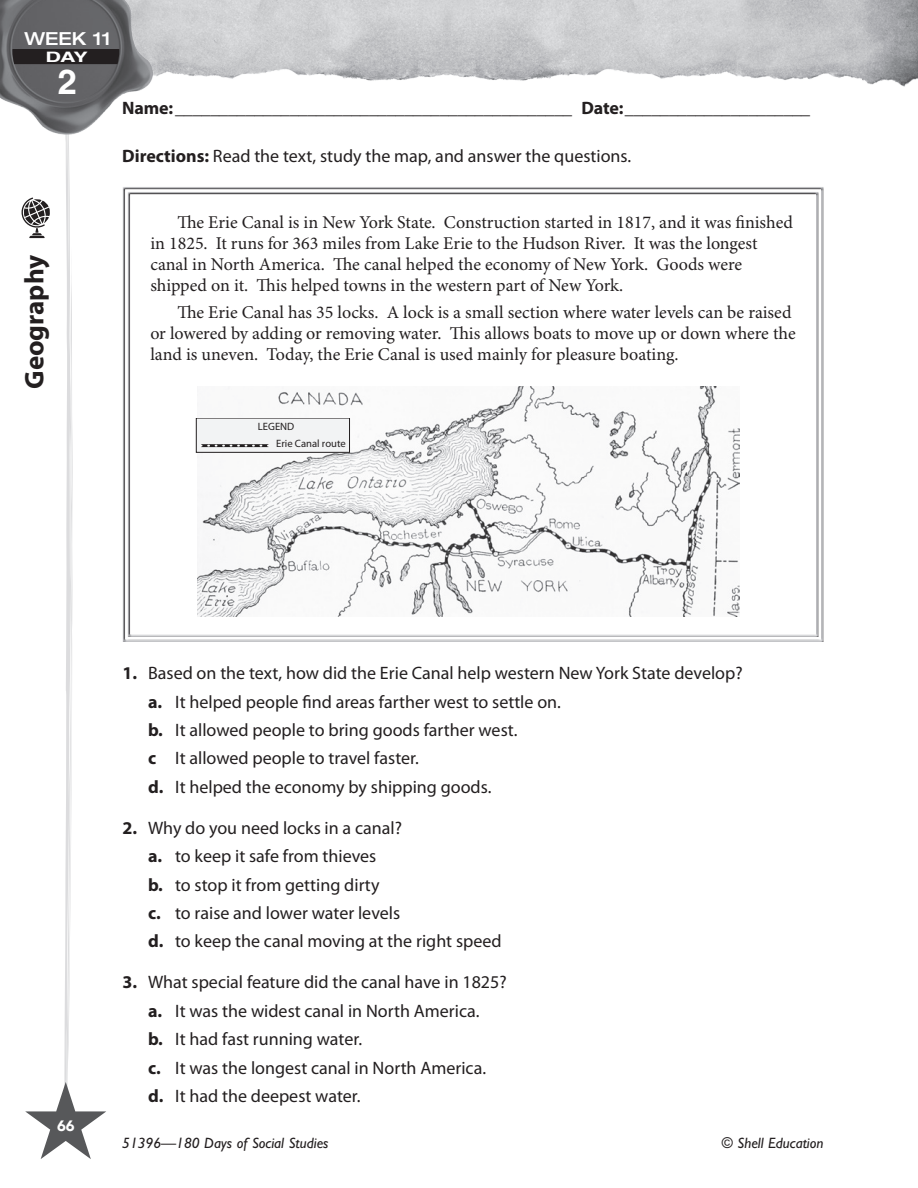
<style>
.page{position:relative;width:918px;height:1188px;background:#fff}
.page>*{position:absolute;margin:0;border:0;box-sizing:border-box;transform-origin:0 0}
.t1{font:700 34.5px "Helvetica LT Std";color:#fff}
.t2{font:700 27px "Myriad Pro";color:#231f20}
.t3{font:18px/28.3px "Myriad Pro";color:#231f20}
.t4{font:18px/21px "Minion Pro";color:#231f20}
.t5{font:700 18px "Myriad Pro";letter-spacing:-.01em;color:#231f20}
.t6{font:500 expanded 18px "Helvetica Neue LT Std";color:#fff}
.t7{font:italic 15px "Gill Sans Std";color:#231f20}
.t8{font:900 15px "Avenir";color:#fff}
.t9{font:700 14.4px "Helvetica LT Std";color:#fff;scale:1.5 1}
.t10{font:10.65px "Myriad Pro";color:#231f20}
.s1{font-weight:700}
</style>
<div class="page">
<img style="left:161px;top:0;width:757px;height:87px">
<img style="left:0;top:0;width:161px;height:104px">
<svg style="left:12px;top:49px;width:107px;height:1110px"></svg>
<div style="left:121px;top:186px;width:705px;height:459px;background:#231f20;opacity:.75"></div>
<img style="left:197px;top:386px;width:543px;height:231px">
<div style="left:196px;top:418px;width:154px;height:34px;background:#f2f3f4"></div>
<hr style="left:201px;top:444px;width:67px;height:3px;background:#231f20">
<svg style="left:208px;top:445px;width:61px;height:2px"></svg>
<p class="t6" style="left:25px;top:28px;width:88px">Week 11</p>
<p class="t9" style="left:45px;top:48px;width:30px">DAY</p>
<h1 class="t1" style="left:58px;top:61px;width:21px">2</h1>
<p class="t5" style="left:122px;top:98px;width:690px">Name:_____________________________________________ Date:_____________________</p>
<p class="t3" style="left:122px;top:142px;width:511px"><span class="s1">Directions:</span> Read the text, study the map, and answer the questions.</p>
<h2 class="t2" style="left:19px;top:389px;width:136px;rotate:-90deg">Geography</h2>
<p class="t4" style="left:150px;top:212px;width:644px;text-indent:27px">The Erie Canal is in New York State. Construction started in 1817, and it was finished in 1825. It runs for 363 miles from Lake Erie to the Hudson River. It was the longest canal in North America. The canal helped the economy of New York. Goods were shipped on it. This helped towns in the western part of New York.</p>
<p class="t4" style="left:150px;top:303px;width:647px;text-indent:27px">The Erie Canal has 35 locks. A lock is a small section where water levels can be raised or lowered by adding or removing water. This allows boats to move up or down where the land is uneven. Today, the Erie Canal is used mainly for pleasure boating.</p>
<p class="t10" style="left:258px;top:420px;width:38px">LEGEND</p>
<p class="t10" style="left:276px;top:437px;width:71px">Erie Canal route</p>
<p class="t8" style="left:57px;top:1112px;width:19px">66</p>
<p class="t3" style="left:148px;top:659px;width:596px;text-indent:-26px"><span class="s1">1.</span> Based on the text, how did the Erie Canal help western New York State develop? <span class="s1">a.</span> It helped people find areas farther west to settle on.<br><span class="s1">b.</span> It allowed people to bring goods farther west.<br><span class="s1">c</span> It allowed people to travel faster.<br><span class="s1">d.</span> It helped the economy by shipping goods.</p>
<p class="t3" style="left:148px;top:814px;width:355px;text-indent:-26px"><span class="s1">2.</span> Why do you need locks in a canal?<br><span class="s1">a.</span> to keep it safe from thieves<br><span class="s1">b.</span> to stop it from getting dirty<br><span class="s1">c.</span> to raise and lower water levels<br><span class="s1">d.</span> to keep the canal moving at the right speed</p>
<p class="t3" style="left:148px;top:969px;width:360px;text-indent:-26px"><span class="s1">3.</span> What special feature did the canal have in 1825? <span class="s1">a.</span> It was the widest canal in North America.<br><span class="s1">b.</span> It had fast running water.<br><span class="s1">c.</span> It was the longest canal in North America.<br><span class="s1">d.</span> It had the deepest water.</p>
<p class="t7" style="left:122px;top:1134px;width:208px">51396—180 Days of Social Studies</p>
<p class="t7" style="left:722px;top:1134px;width:103px">© Shell Education</p>
</div>
